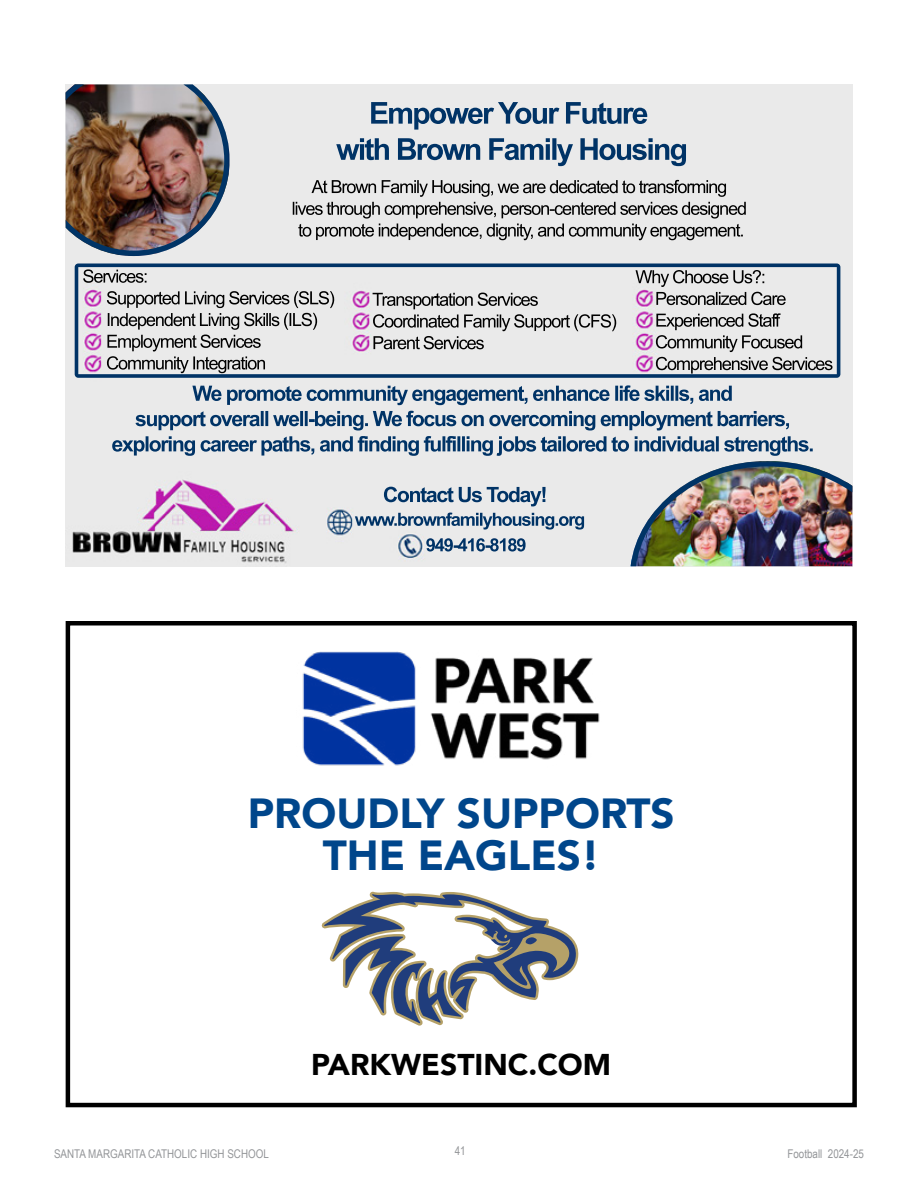
<style>
.page{position:relative;width:918px;height:1188px;background:#fff}
.page>*{position:absolute;margin:0;border:0;box-sizing:border-box;transform-origin:0 0}
.t1{font:900 42px/42px "Avenir";color:#00468b;text-align:center}
.t2{font:900 30px "Avenir";color:#000}
.t3{font:12px "Arial Narrow";color:#939598}
</style>
<div class="page">
<div style="left:66px;top:621px;width:791px;height:486px;border:4px solid #000"></div>
<svg style="left:321px;top:891px;width:258px;height:135px"></svg>
<img style="left:66px;top:84px;width:786px;height:482px">
<img style="left:66px;top:84px;width:164px;height:172px">
<img style="left:75px;top:263px;width:765px;height:115px">
<img style="left:631px;top:461px;width:221px;height:105px">
<img style="left:302px;top:651px;width:298px;height:115px">
<h1 class="t1" style="left:248px;top:791px;width:428px">PROUDLY SUPPORTS<br>THE EAGLES!</h1>
<h2 class="t2" style="left:311px;top:1039px;width:301px">PARKWESTINC.COM</h2>
<p class="t3" style="left:54px;top:1145px;width:216px">SANTA MARGARITA CATHOLIC HIGH SCHOOL</p>
<p class="t3" style="left:455px;top:1142px;width:12px">41</p>
<p class="t3" style="left:787px;top:1145px;width:78px">Football 2024-25</p>
</div>
